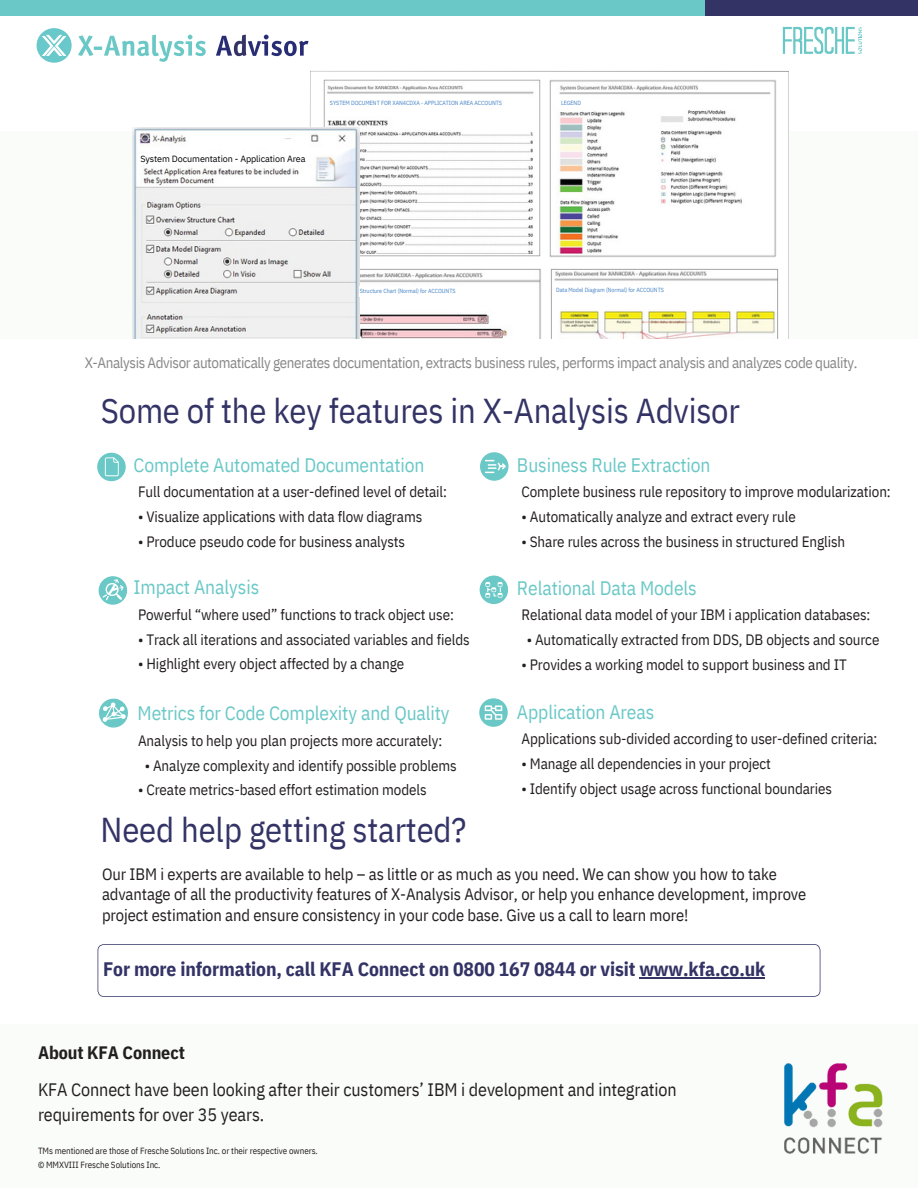
<style>
.page{position:relative;width:918px;height:1188px;background:#fff}
.page>*{position:absolute;margin:0;border:0;box-sizing:border-box;transform-origin:0 0}
.t1{font:34.5px "IBM Plex Sans Cond";letter-spacing:-.005em;color:#336}
.t2{font:19.5px "IBM Plex Sans Cond";letter-spacing:-.005em;color:#6ac8c6}
.t3{font:700 19.5px "IBM Plex Sans Cond";letter-spacing:-.005em;color:#336}
.t4{font:18px/24.8px "IBM Plex Sans Cond";letter-spacing:-.005em;color:#231f20}
.t5{font:700 18px "IBM Plex Sans Cond";letter-spacing:-.005em;color:#231f20}
.t6{font:16.5px/20.2px "IBM Plex Sans Cond";letter-spacing:-.005em;color:#231f20}
.t7{font:15px "IBM Plex Sans Cond";letter-spacing:-.005em;color:#231f20}
.t8{font:15px "IBM Plex Sans Cond";letter-spacing:-.03em;color:#878787}
.t9{font:9px/14.2px "IBM Plex Sans Cond";letter-spacing:-.005em;color:#231f20}
.t10{font:9px "IBM Plex Sans";letter-spacing:-.01em;color:#010203}
.t11{font:6px "IBM Plex Sans Cond";letter-spacing:-.005em;color:#4986c6}
</style>
<div class="page">
<div style="left:99px;top:576px;width:28px;height:29px;background:#6ac8c6;border-radius:50%"></div>
<svg style="left:103px;top:579px;width:21px;height:21px"></svg>
<svg style="left:99px;top:699px;width:29px;height:29px"></svg>
<svg style="left:479px;top:698px;width:29px;height:29px"></svg>
<svg style="left:485px;top:705px;width:17px;height:15px"></svg>
<svg style="left:98px;top:944px;width:722px;height:53px"></svg>
<div style="left:0;top:1024px;width:918px;height:164px;background:#fafcfa"></div>
<div style="left:0;top:131px;width:918px;height:292px;background:#fafcfa"></div>
<svg style="left:310px;top:71px;width:479px;height:268px"></svg>
<div style="left:0;top:0;width:712px;height:15px;background:#6ac8c6"></div>
<div style="left:706px;top:0;width:212px;height:15px;background:#336"></div>
<svg style="left:783px;top:27px;width:79px;height:27px"></svg>
<img style="left:549px;top:80px;width:227px;height:177px">
<img style="left:360px;top:269px;width:182px;height:70px">
<img style="left:550px;top:269px;width:229px;height:70px">
<img style="left:324px;top:80px;width:217px;height:176px">
<img style="left:133px;top:127px;width:227px;height:212px">
<svg style="left:78px;top:35px;width:128px;height:27px"></svg>
<svg style="left:216px;top:35px;width:92px;height:21px"></svg>
<div style="left:37px;top:28px;width:35px;height:35px;background:#69c8ca;border-radius:50%"></div>
<svg style="left:42px;top:35px;width:24px;height:21px"></svg>
<div style="left:138px;top:154px;width:174px;height:10px;background:#fff"></div>
<div style="left:327px;top:106px;width:178px;height:10px;background:#fff"></div>
<div style="left:360px;top:287px;width:140px;height:10px;background:#fff"></div>
<div style="left:480px;top:576px;width:28px;height:28px;background:#6ac8c6;border-radius:50%"></div>
<svg style="left:485px;top:582px;width:18px;height:16px"></svg>
<div style="left:0;top:340px;width:918px;height:105px;background:#fff"></div>
<div style="left:97px;top:453px;width:29px;height:28px;background:#6ac8c6;border-radius:50%"></div>
<svg style="left:105px;top:457px;width:14px;height:19px"></svg>
<div style="left:480px;top:452px;width:29px;height:29px;background:#6ac8c6;border-radius:50%"></div>
<svg style="left:485px;top:459px;width:21px;height:16px"></svg>
<div style="left:553px;top:284px;width:179px;height:10px;background:#fff"></div>
<div style="left:556px;top:98px;width:179px;height:10px;background:#fff"></div>
<img style="left:784px;top:1063px;width:99px;height:91px">
<hr style="left:639px;top:977px;width:126px;height:1px;background:#336">
<h2 class="t10" style="left:140px;top:153px;width:167px">System Documentation - Application Area</h2>
<h4 class="t11" style="left:330px;top:99px;width:174px">SYSTEM DOCUMENT FOR XAN4CDXA - APPLICATION AREA ACCOUNTS</h4>
<h1 class="t11" style="left:561px;top:99px;width:22px">LEGEND</h1>
<h3 class="t11" style="left:360px;top:287px;width:97px">Structure Chart (Normal) for ACCOUNTS</h3>
<h4 class="t11" style="left:556px;top:285px;width:109px">Data Model Diagram (Normal) for ACCOUNTS</h4>
<h2 class="t8" style="left:85px;top:352px;width:774px">X-Analysis Advisor automatically generates documentation, extracts business rules, performs impact analysis and analyzes code quality.</h2>
<h4 class="t1" style="left:101px;top:388px;width:640px">Some of the key features in X-Analysis Advisor</h4>
<p class="t2" style="left:134px;top:452px;width:292px">Complete Automated Documentation</p>
<h1 class="t7" style="left:138px;top:482px;width:311px">Full documentation at a user-defined level of detail:</h1>
<h1 class="t7" style="left:138px;top:507px;width:286px">• Visualize applications with data flow diagrams</h1>
<h1 class="t7" style="left:138px;top:532px;width:269px">• Produce pseudo code for business analysts</h1>
<h6 class="t2" style="left:134px;top:574px;width:127px">Impact Analysis</h6>
<h3 class="t7" style="left:138px;top:605px;width:317px">Powerful “where used” functions to track object use:</h3>
<h3 class="t7" style="left:138px;top:629px;width:333px">• Track all iterations and associated variables and fields</h3>
<h3 class="t7" style="left:138px;top:654px;width:268px">• Highlight every object affected by a change</h3>
<h5 class="t2" style="left:517px;top:452px;width:195px">Business Rule Extraction</h5>
<h3 class="t7" style="left:521px;top:482px;width:371px">Complete business rule repository to improve modularization:</h3>
<h3 class="t7" style="left:521px;top:507px;width:276px">• Automatically analyze and extract every rule</h3>
<h3 class="t7" style="left:521px;top:532px;width:325px">• Share rules across the business in structured English</h3>
<h4 class="t2" style="left:517px;top:575px;width:181px">Relational Data Models</h4>
<h4 class="t7" style="left:521px;top:605px;width:350px">Relational data model of your IBM i application databases:</h4>
<h4 class="t7" style="left:527px;top:630px;width:354px">• Automatically extracted from DDS, DB objects and source</h4>
<h4 class="t7" style="left:521px;top:655px;width:327px">• Provides a working model to support business and IT</h4>
<p class="t2" style="left:138px;top:700px;width:314px">Metrics for Code Complexity and Quality</p>
<p class="t2" style="left:517px;top:699px;width:139px">Application Areas</p>
<h3 class="t7" style="left:138px;top:731px;width:306px">Analysis to help you plan projects more accurately:</h3>
<h3 class="t7" style="left:145px;top:755px;width:314px">• Analyze complexity and identify possible problems</h3>
<h3 class="t7" style="left:138px;top:780px;width:290px">• Create metrics-based effort estimation models</h3>
<h3 class="t1" style="left:101px;top:807px;width:367px">Need help getting started?</h3>
<h4 class="t7" style="left:521px;top:729px;width:357px">Applications sub-divided according to user-defined criteria:</h4>
<h4 class="t7" style="left:521px;top:754px;width:251px">• Manage all dependencies in your project</h4>
<h4 class="t7" style="left:521px;top:779px;width:312px">• Identify object usage across functional boundaries</h4>
<h4 class="t6" style="left:102px;top:864px;width:706px">Our IBM i experts are available to help – as little or as much as you need. We can show you how to take advantage of all the productivity features of X-Analysis Advisor, or help you enhance development, improve project estimation and ensure consistency in your code base. Give us a call to learn more!</h4>
<h4 class="t3" style="left:103px;top:956px;width:664px">For more information, call KFA Connect on 0800 167 0844 or visit www.kfa.co.uk</h4>
<h3 class="t5" style="left:38px;top:1040px;width:148px">About KFA Connect</h3>
<h5 class="t4" style="left:38px;top:1077px;width:640px">KFA Connect have been looking after their customers’ IBM i development and integration requirements for over 35 years.</h5>
<h3 class="t9" style="left:38px;top:1143px;width:281px">TMs mentioned are those of Fresche Solutions Inc. or their respective owners. © MMXVIII Fresche Solutions Inc.</h3>
</div>
